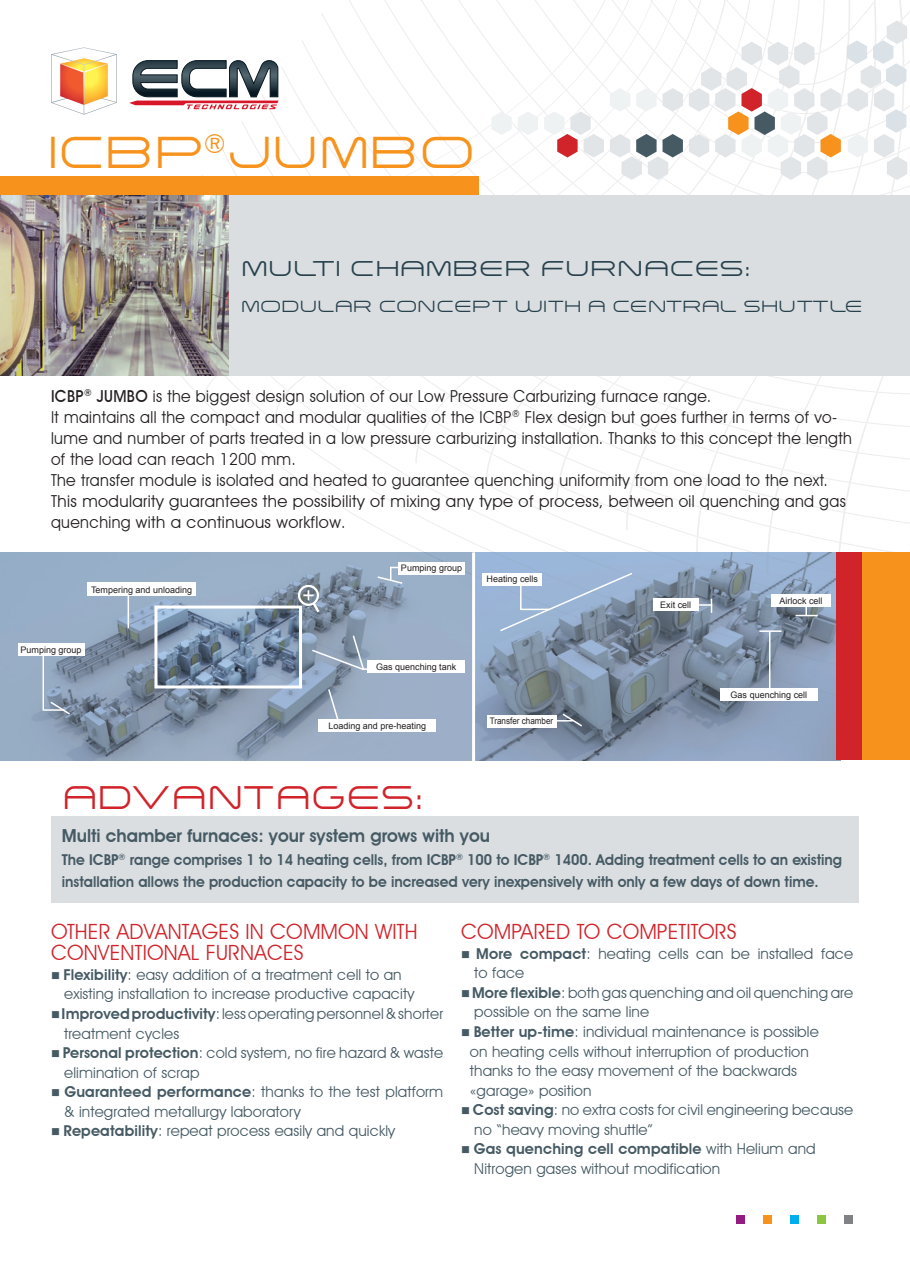
<style>
.page{position:relative;width:910px;height:1280px;background:#fff}
.page>*{position:absolute;margin:0;border:0;box-sizing:border-box;transform-origin:0 0}
.t1{font:45px "Arkitech";color:#f7931d}
.t2{font:33px "Arkitech";color:#d1232a}
.t3{font:21.6px "Arkitech";color:#27414d;scale:1.11 1}
.t4{font:21px/21px "Avant Garde IT Cby BT";letter-spacing:.01em;color:#d1232a}
.t5{font:600 18px "Avant Garde IT Cby BT";color:#465a64}
.t6{font:16.5px/21px "Avant Garde IT Cby BT";letter-spacing:.025em;color:#231f20;scale:.95 1}
.t7{font:16.2px "Arkitech";letter-spacing:-.005em;color:#27414d;scale:1.06 1}
.t8{font:15px/19.5px "Avant Garde IT Cby BT";letter-spacing:.01em;color:#465a64}
.t9{font:600 15px/22.5px "Avant Garde IT Cby BT";color:#465a64;scale:.96 1}
.t10{font:9px "Arial";color:#231f20}
.t11{font:9px "Arial";color:#231f20;scale:.9 1}
.s1{font-weight:500}
.s2{font-weight:600}
</style>
<div class="page">
<img style="left:0;top:552px;width:122px;height:208px">
<svg style="left:122px;top:552px;width:719px;height:209px;background:#8d9fb5"></svg>
<svg style="left:142px;top:552px;width:330px;height:202px;background:#90a1b7"></svg>
<svg style="left:162px;top:552px;width:310px;height:155px;background:#91a3bb"></svg>
<svg style="left:181px;top:376px;width:291px;height:287px"></svg>
<svg style="left:201px;top:175px;width:271px;height:445px"></svg>
<svg style="left:221px;top:148px;width:270px;height:431px"></svg>
<svg style="left:241px;top:121px;width:250px;height:418px"></svg>
<svg style="left:261px;top:109px;width:230px;height:393px"></svg>
<svg style="left:281px;top:67px;width:210px;height:398px"></svg>
<svg style="left:301px;top:41px;width:190px;height:388px"></svg>
<svg style="left:321px;top:14px;width:170px;height:381px"></svg>
<svg style="left:381px;top:0;width:20px;height:176px"></svg>
<svg style="left:401px;top:14px;width:20px;height:162px"></svg>
<svg style="left:421px;top:0;width:20px;height:176px"></svg>
<svg style="left:441px;top:0;width:50px;height:195px"></svg>
<svg style="left:461px;top:0;width:30px;height:173px"></svg>
<svg style="left:481px;top:0;width:10px;height:144px"></svg>
<div style="left:0;top:176px;width:478px;height:30px;background:#f7931d"></div>
<div style="left:0;top:195px;width:910px;height:181px;background:#dadee1"></div>
<img style="left:0;top:195px;width:228px;height:181px">
<img style="left:475px;top:552px;width:361px;height:208px">
<div style="left:737px;top:1215px;width:8px;height:9px;background:#941b82"></div>
<div style="left:764px;top:1215px;width:8px;height:9px;background:#f7931d"></div>
<div style="left:791px;top:1215px;width:8px;height:9px;background:#00aeef"></div>
<div style="left:818px;top:1215px;width:8px;height:9px;background:#8bc63e"></div>
<div style="left:845px;top:1215px;width:8px;height:9px;background:#808285"></div>
<div style="left:837px;top:552px;width:73px;height:208px;background:#f7931d"></div>
<div style="left:836px;top:552px;width:25px;height:208px;background:#d1232a"></div>
<div style="left:51px;top:816px;width:808px;height:87px;background:#dadee1"></div>
<hr style="left:534px;top:720px;width:39px;height:1px;background:#fff">
<svg style="left:561px;top:712px;width:23px;height:16px"></svg>
<hr style="left:128px;top:594px;width:1px;height:34px;background:#fff">
<hr style="left:769px;top:632px;width:1px;height:57px;background:#fff">
<div style="left:720px;top:688px;width:98px;height:13px;background:#fff"></div>
<div style="left:487px;top:715px;width:69px;height:12px;background:#fff"></div>
<svg style="left:42px;top:656px;width:30px;height:60px;background:#90a2b7"></svg>
<svg style="left:376px;top:566px;width:61px;height:19px"></svg>
<svg style="left:491px;top:0;width:419px;height:633px"></svg>
<svg style="left:310px;top:634px;width:126px;height:38px;background:#96a7bd"></svg>
<svg style="left:327px;top:688px;width:14px;height:31px"></svg>
<div style="left:367px;top:660px;width:98px;height:13px;background:#fff"></div>
<div style="left:319px;top:719px;width:117px;height:13px;background:#fff"></div>
<div style="left:398px;top:562px;width:67px;height:12px;background:#fff"></div>
<div style="left:18px;top:643px;width:66px;height:13px;background:#fff"></div>
<div style="left:88px;top:583px;width:108px;height:13px;background:#fff"></div>
<div style="left:483px;top:573px;width:59px;height:12px;background:#fff"></div>
<img style="left:158px;top:609px;width:140px;height:75px">
<div style="left:154px;top:605px;width:148px;height:83px;border:3px solid #fff"></div>
<div style="left:472px;top:552px;width:3px;height:213px;border:2px solid #fff"></div>
<svg style="left:129px;top:60px;width:150px;height:49px"></svg>
<svg style="left:51px;top:47px;width:66px;height:68px"></svg>
<div style="left:298px;top:585px;width:21px;height:21px;border:2px solid #fff;border-radius:50%"></div>
<svg style="left:303px;top:590px;width:18px;height:23px"></svg>
<h1 class="t1" style="left:47px;top:122px;width:429px">ICBP<sup>®</sup>JUMBO</h1>
<h3 class="t3" style="left:241px;top:254px;width:461px">MULTI CHAMBER FURNACES:</h3>
<p class="t7" style="left:241px;top:295px;width:588px">MODULAR CONCEPT WITH A CENTRAL SHUTTLE</p>
<p class="t6" style="left:51px;top:385px;width:845px"><span class="s1">ICBP</span><sup>®</sup> <span class="s1">JUMBO</span> is the biggest design solution of our Low Pressure Carburizing furnace range.<br>It maintains all the compact and modular qualities of the ICBP<sup>®</sup> Flex design but goes further in terms of vo&shy;lume and number of parts treated in a low pressure carburizing installation. Thanks to this concept the length of the load can reach 1200 mm.<br>The transfer module is isolated and heated to guarantee quenching uniformity from one load to the next.<br>This modularity guarantees the possibility of mixing any type of process, between oil quenching and gas quenching with a continuous workflow.</p>
<p class="t10" style="left:91px;top:584px;width:103px">Tempering and unloading</p>
<p class="t10" style="left:21px;top:643px;width:63px">Pumping group</p>
<p class="t10" style="left:401px;top:562px;width:63px">Pumping group</p>
<p class="t10" style="left:487px;top:573px;width:53px">Heating cells</p>
<p class="t10" style="left:376px;top:661px;width:82px">Gas quenching tank</p>
<p class="t10" style="left:328px;top:720px;width:99px">Loading and pre-heating</p>
<p class="t11" style="left:490px;top:715px;width:72px">Transfer chamber</p>
<p class="t10" style="left:660px;top:599px;width:33px">Exit cell</p>
<p class="t10" style="left:780px;top:595px;width:45px">Airlock cell</p>
<p class="t10" style="left:731px;top:689px;width:78px">Gas quenching cell</p>
<h2 class="t2" style="left:62px;top:775px;width:363px">ADVANTAGES:</h2>
<p class="t5" style="left:62px;top:825px;width:430px">Multi chamber furnaces: your system grows with you</p>
<p class="t9" style="left:62px;top:848px;width:814px">The ICBP<sup>®</sup> range comprises 1 to 14 heating cells, from ICBP<sup>®</sup> 100 to ICBP<sup>®</sup> 1400. Adding treatment cells to an existing installation allows the production capacity to be increased very inexpensively with only a few days of down time.</p>
<h3 class="t4" style="left:51px;top:921px;width:368px">OTHER ADVANTAGES IN COMMON WITH<br>CONVENTIONAL FURNACES</h3>
<p class="t8" style="left:64px;top:965px;width:352px;text-indent:-13px">■ <span class="s2">Flexibility</span>: easy addition of a treatment cell to an existing installation to increase productive capacity</p>
<p class="t8" style="left:64px;top:1004px;width:380px;text-indent:-13px">■<span class="s2">Improved productivity</span>: less operating personnel &amp; shorter treatment cycles</p>
<p class="t8" style="left:64px;top:1043px;width:380px;text-indent:-13px">■ <span class="s2">Personal protection</span>: cold system, no fire hazard &amp; waste elimination of scrap</p>
<p class="t8" style="left:64px;top:1082px;width:380px;text-indent:-13px">■ <span class="s2">Guaranteed performance</span>: thanks to the test platform &amp; integrated metallurgy laboratory</p>
<p class="t8" style="left:51px;top:1121px;width:346px">■ <span class="s2">Repeatability</span>: repeat process easily and quickly</p>
<h3 class="t4" style="left:461px;top:921px;width:277px">COMPARED TO COMPETITORS</h3>
<p class="t8" style="left:474px;top:944px;width:380px;text-indent:-13px">■ <span class="s2">More compact</span>: heating cells can be installed face to face</p>
<p class="t8" style="left:474px;top:983px;width:380px;text-indent:-13px">■ <span class="s2">More flexible</span>: both gas quenching and oil quenching are possible on the same line</p>
<p class="t8" style="left:470px;top:1022px;width:350px;text-indent:-9px">■ <span class="s2">Better up-time</span>: individual maintenance is possible on heating cells without interruption of production thanks to the easy movement of the backwards «garage» position</p>
<p class="t8" style="left:474px;top:1100px;width:380px;text-indent:-13px">■ <span class="s2">Cost saving</span>: no extra costs for civil engineering because no “heavy moving shuttle”</p>
<p class="t8" style="left:474px;top:1139px;width:343px;text-indent:-13px">■ <span class="s2">Gas quenching cell compatible</span> with Helium and<br>Nitrogen gases without modification</p>
</div>
